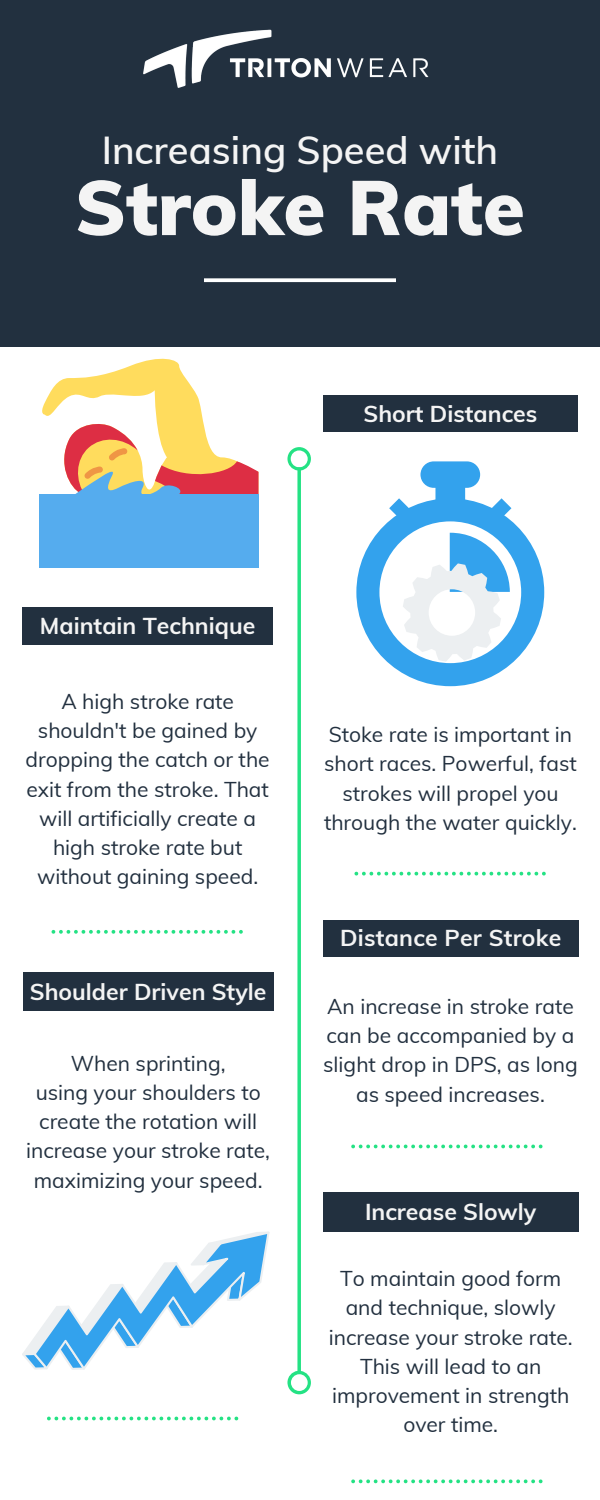
<style>
.page{position:relative;width:600px;height:1500px;background:#22303f}
.page>*{position:absolute;margin:0;border:0;box-sizing:border-box;transform-origin:0 0}
.t1{font:900 76.3px "Muli";color:#f4f4f4}
.t2{font:600 38.1px "Muli";color:#f4f4f4}
.t3{font:700 23px "Muli";color:#f4f4f4}
.t4{font:21px/29.2px "Muli";color:#22303f;text-align:center}
</style>
<div class="page">
<div style="left:0;top:348px;width:600px;height:1152px;background:#fff"></div>
<svg style="left:287px;top:447px;width:24px;height:947px"></svg>
<div style="left:420px;top:461px;width:60px;height:27px;background:#33a2ed;border-radius:13px"></div>
<div style="left:435px;top:482px;width:30px;height:26px;background:#33a2ed"></div>
<svg style="left:356px;top:498px;width:188px;height:188px"></svg>
<div style="left:39px;top:494px;width:220px;height:73px;background:#55acee"></div>
<svg style="left:42px;top:358px;width:217px;height:136px"></svg>
<svg style="left:22px;top:1232px;width:248px;height:138px"></svg>
<img style="left:143px;top:29px;width:286px;height:59px">
<svg style="left:204px;top:278px;width:192px;height:4px"></svg>
<div style="left:22px;top:607px;width:251px;height:38px;background:#22303f"></div>
<div style="left:23px;top:973px;width:250px;height:38px;background:#22303f"></div>
<div style="left:323px;top:395px;width:255px;height:37px;background:#22303f"></div>
<div style="left:323px;top:920px;width:255px;height:36px;background:#22303f"></div>
<div style="left:323px;top:1192px;width:255px;height:39px;background:#22303f"></div>
<svg style="left:52px;top:930px;width:191px;height:4px"></svg>
<svg style="left:354px;top:872px;width:192px;height:4px"></svg>
<svg style="left:351px;top:1145px;width:192px;height:3px"></svg>
<svg style="left:351px;top:1479px;width:192px;height:4px"></svg>
<svg style="left:47px;top:1417px;width:191px;height:3px"></svg>
<h2 class="t2" style="left:102px;top:125px;width:398px">Increasing Speed with</h2>
<h1 class="t1" style="left:75px;top:158px;width:452px">Stroke Rate</h1>
<p class="t3" style="left:364px;top:399px;width:175px">Short Distances</p>
<p class="t3" style="left:40px;top:611px;width:217px">Maintain Technique</p>
<p class="t4" style="left:26px;top:686px;width:246px">A high stroke rate shouldn't be gained by dropping the catch or the exit from the stroke. That will artificially create a high stroke rate but without gaining speed.</p>
<p class="t3" style="left:30px;top:976px;width:238px">Shoulder Driven Style</p>
<p class="t4" style="left:26px;top:1048px;width:245px">When sprinting,<br>using your shoulders to create the rotation will increase your stroke rate, maximizing your speed.</p>
<p class="t4" style="left:324px;top:720px;width:254px">Stoke rate is important in short races. Powerful, fast strokes will propel you through the water quickly.</p>
<p class="t3" style="left:340px;top:923px;width:223px">Distance Per Stroke</p>
<p class="t4" style="left:323px;top:991px;width:256px">An increase in stroke rate can be accompanied by a slight drop in DPS, as long as speed increases.</p>
<p class="t3" style="left:365px;top:1196px;width:173px">Increase Slowly</p>
<p class="t4" style="left:329px;top:1264px;width:245px">To maintain good form and technique, slowly increase your stroke rate.<br>This will lead to an improvement in strength over time.</p>
</div>
